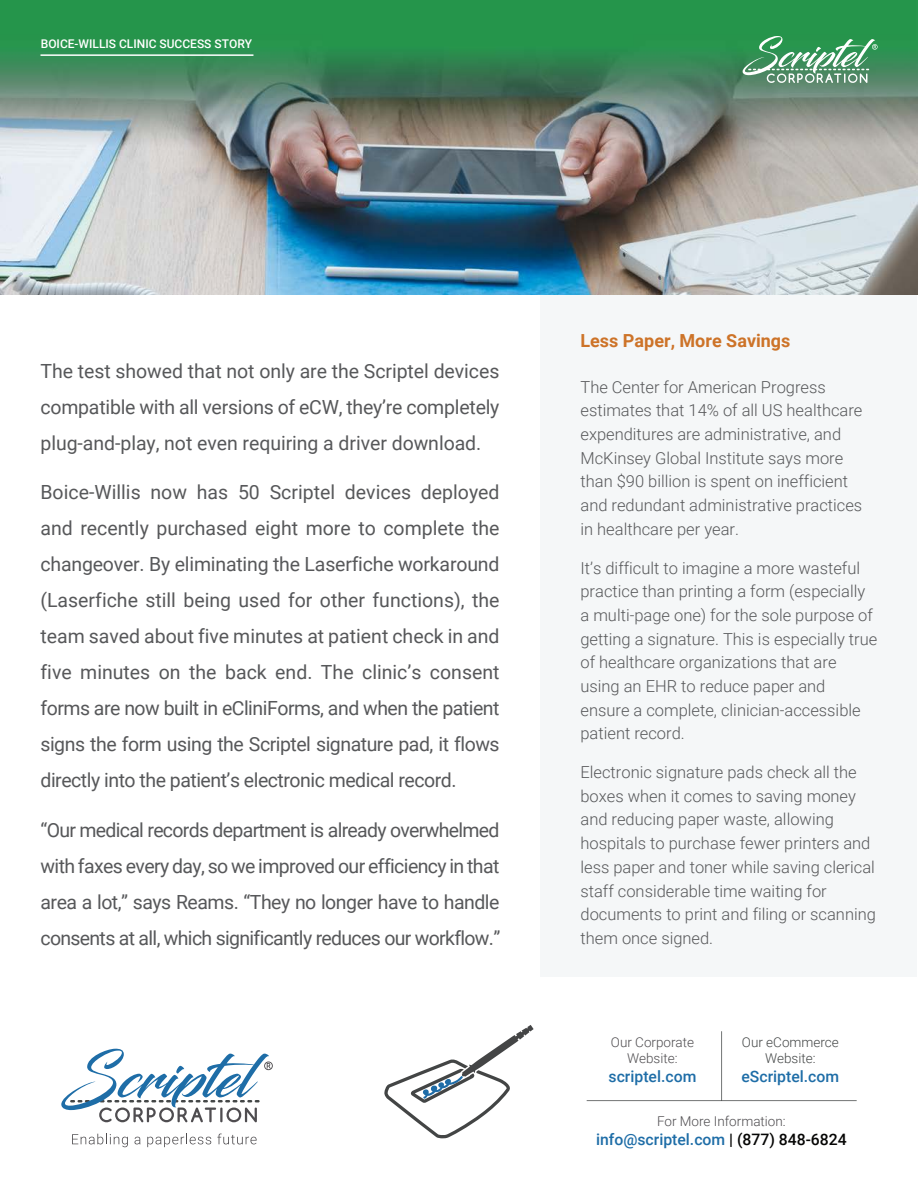
<style>
.page{position:relative;width:918px;height:1188px;background:#fff}
.page>*{position:absolute;margin:0;border:0;box-sizing:border-box;transform-origin:0 0}
.t1{font:19.5px/36px "Roboto";letter-spacing:-.025em;color:#57585a;text-align:justify}
.t2{font:700 18px "Roboto";color:#cd7328}
.t3{font:300 16.5px/23.7px "Roboto";color:#57585a}
.t4{font:500 15.75px "Roboto";color:#1e6da7}
.t5{font:300 13.5px/16.2px "Roboto";color:#4f4d50;text-align:center}
.t6{font:300 13.5px/16.2px "Roboto";color:#444747;text-align:center}
.t7{font:500 12px "Roboto";color:#fff}
.s1{color:#050504}
</style>
<div class="page">
<div style="left:540px;top:294px;width:377px;height:682px;background:#f5f7f8"></div>
<img style="left:0;top:0;width:918px;height:294px">
<svg style="left:743px;top:36px;width:135px;height:47px;background:#65a77d"></svg>
<hr style="left:40px;top:54px;width:213px;height:2px;background:#fff">
<svg style="left:72px;top:1134px;width:56px;height:13px"></svg>
<svg style="left:135px;top:1137px;width:5px;height:7px"></svg>
<svg style="left:147px;top:1134px;width:64px;height:13px"></svg>
<svg style="left:217px;top:1134px;width:40px;height:10px"></svg>
<svg style="left:61px;top:1049px;width:212px;height:73px"></svg>
<svg style="left:587px;top:1031px;width:270px;height:70px"></svg>
<svg style="left:384px;top:1025px;width:150px;height:113px"></svg>
<p class="t7" style="left:41px;top:35px;width:213px">BOICE-WILLIS CLINIC SUCCESS STORY</p>
<p class="t1" style="left:40px;top:352px;width:461px">The test showed that not only are the Scriptel devices compatible with all versions of eCW, they’re completely plug-and-play, not even requiring a driver download.</p>
<p class="t1" style="left:40px;top:473px;width:461px">Boice-Willis now has 50 Scriptel devices deployed and recently purchased eight more to complete the changeover. By eliminating the Laserfiche workaround (Laserfiche still being used for other functions), the team saved about five minutes at patient check in and five minutes on the back end. The clinic’s consent forms are now built in eCliniForms, and when the patient signs the form using the Scriptel signature pad, it flows directly into the patient’s electronic medical record.</p>
<p class="t1" style="left:40px;top:811px;width:461px">“Our medical records department is already overwhelmed with faxes every day, so we improved our efficiency in that area a lot,” says Reams. “They no longer have to handle consents at all, which significantly reduces our workflow.”</p>
<p class="t2" style="left:580px;top:327px;width:211px">Less Paper, More Savings</p>
<p class="t3" style="left:580px;top:374px;width:283px">The Center for American Progress estimates that 14% of all US healthcare expenditures are administrative, and McKinsey Global Institute says more than $90 billion is spent on inefficient and redundant administrative practices in healthcare per year.</p>
<p class="t3" style="left:580px;top:555px;width:298px">It’s difficult to imagine a more wasteful practice than printing a form (especially a multi-page one) for the sole purpose of getting a signature. This is especially true of healthcare organizations that are using an EHR to reduce paper and ensure a complete, clinician-accessible patient record.</p>
<p class="t3" style="left:580px;top:760px;width:297px">Electronic signature pads check all the boxes when it comes to saving money and reducing paper waste, allowing hospitals to purchase fewer printers and less paper and toner while saving clerical staff considerable time waiting for documents to print and filing or scanning them once signed.</p>
<p class="t6" style="left:742px;top:1033px;width:98px">Our eCommerce<br>Website:</p>
<p class="t4" style="left:742px;top:1065px;width:99px">eScriptel.com</p>
<p class="t5" style="left:657px;top:1113px;width:130px">For More Information:</p>
<p class="t4" style="left:596px;top:1128px;width:252px">info@scriptel.com <span class="s1">| (877) 848-6824</span></p>
<p class="t5" style="left:611px;top:1033px;width:85px">Our Corporate<br>Website:</p>
<p class="t4" style="left:609px;top:1065px;width:89px">scriptel.com</p>
</div>
